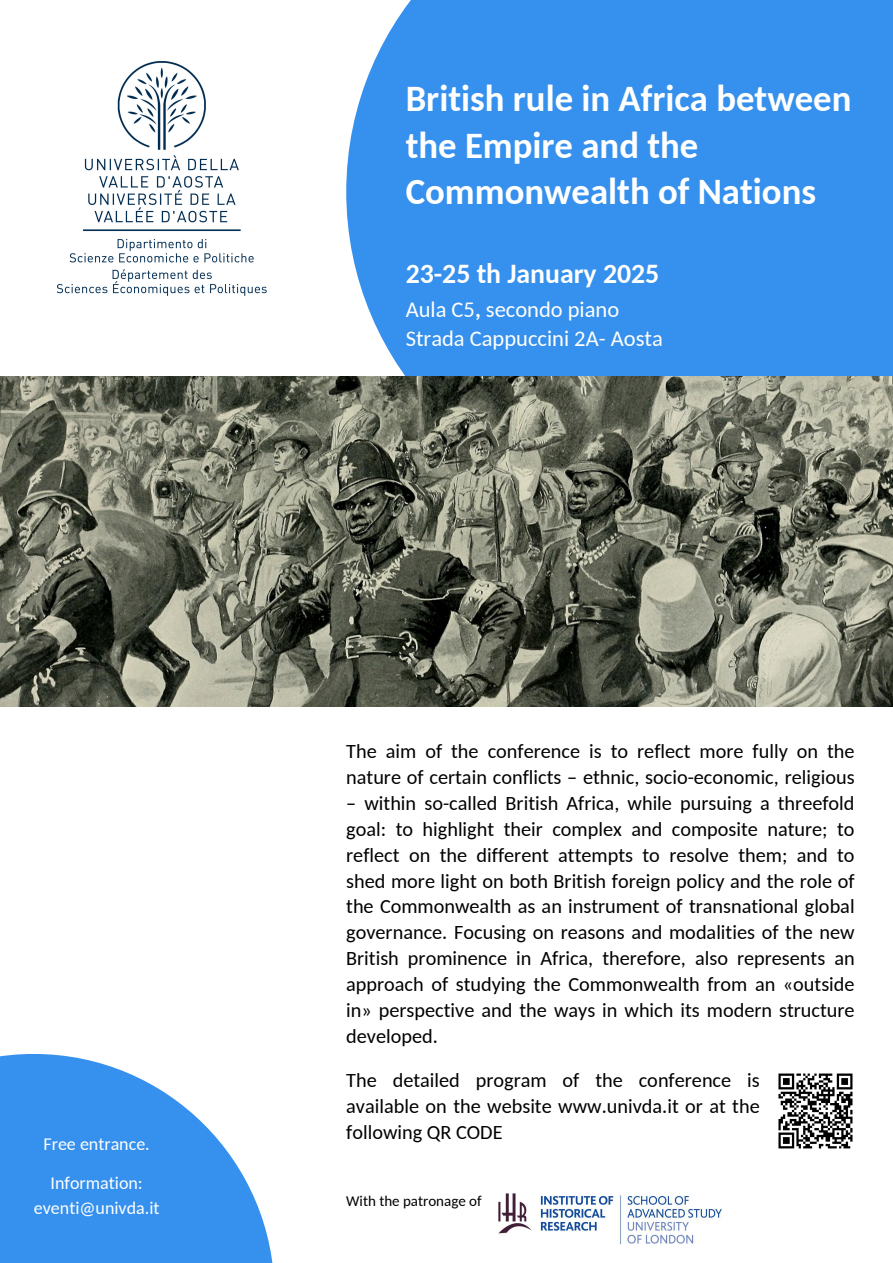
<style>
.page{position:relative;width:893px;height:1263px;background:#fff}
.page>*{position:absolute;margin:0;border:0;box-sizing:border-box;transform-origin:0 0}
.t1{font:700 36.75px/46.1px "Carlito";color:#fff}
.t2{font:700 27.75px "Carlito";color:#fff}
.t3{font:22.5px/29.6px "Carlito";color:#fff}
.t4{font:20.25px/25.9px "Carlito";color:#000;text-align:justify}
.t5{font:18px/24.8px "Carlito";color:#fff;text-align:center}
.t6{font:15px "Carlito";color:#000}
.s1{font-weight:700}
</style>
<div class="page">
<div style="left:346px;top:0;width:547px;height:376px;background:#3690ed"></div>
<svg style="left:0;top:1054px;width:273px;height:209px;fill:#3690ed"></svg>
<img style="left:57px;top:61px;width:210px;height:235px">
<img style="left:0;top:376px;width:893px;height:330px">
<img style="left:778px;top:1073px;width:75px;height:76px">
<img style="left:498px;top:1193px;width:223px;height:52px">
<p class="t5" style="left:43px;top:1133px;width:108px">Free entrance.</p>
<h5 class="t5" style="left:34px;top:1172px;width:127px">Information: eventi@univda.it</h5>
<p class="t1" style="left:406px;top:79px;width:447px">British rule in Africa between the Empire and the<br>Commonwealth of Nations</p>
<h2 class="t2" style="left:406px;top:262px;width:255px">23-25 th January 2025</h2>
<h3 class="t3" style="left:406px;top:296px;width:259px">Aula C5<span class="s1">,</span> secondo piano<br>Strada Cappuccini 2A- Aosta</h3>
<h1 class="t4" style="left:346px;top:740px;width:510px">The aim of the conference is to reflect more fully on the nature of certain conflicts – ethnic, socio-economic, religious</h1>
<h1 class="t4" style="left:346px;top:792px;width:510px">– within so-called British Africa, while pursuing a threefold goal: to highlight their complex and composite nature; to reflect on the different attempts to resolve them; and to shed more light on both British foreign policy and the role of the Commonwealth as an instrument of transnational global governance. Focusing on reasons and modalities of the new British prominence in Africa, therefore, also represents an approach of studying the Commonwealth from an «outside in» perspective and the ways in which its modern structure developed.</h1>
<h5 class="t4" style="left:346px;top:1069px;width:415px">The detailed program of the conference is available on the website www.univda.it or at the following QR CODE</h5>
<h4 class="t6" style="left:346px;top:1194px;width:137px">With the patronage of</h4>
</div>
